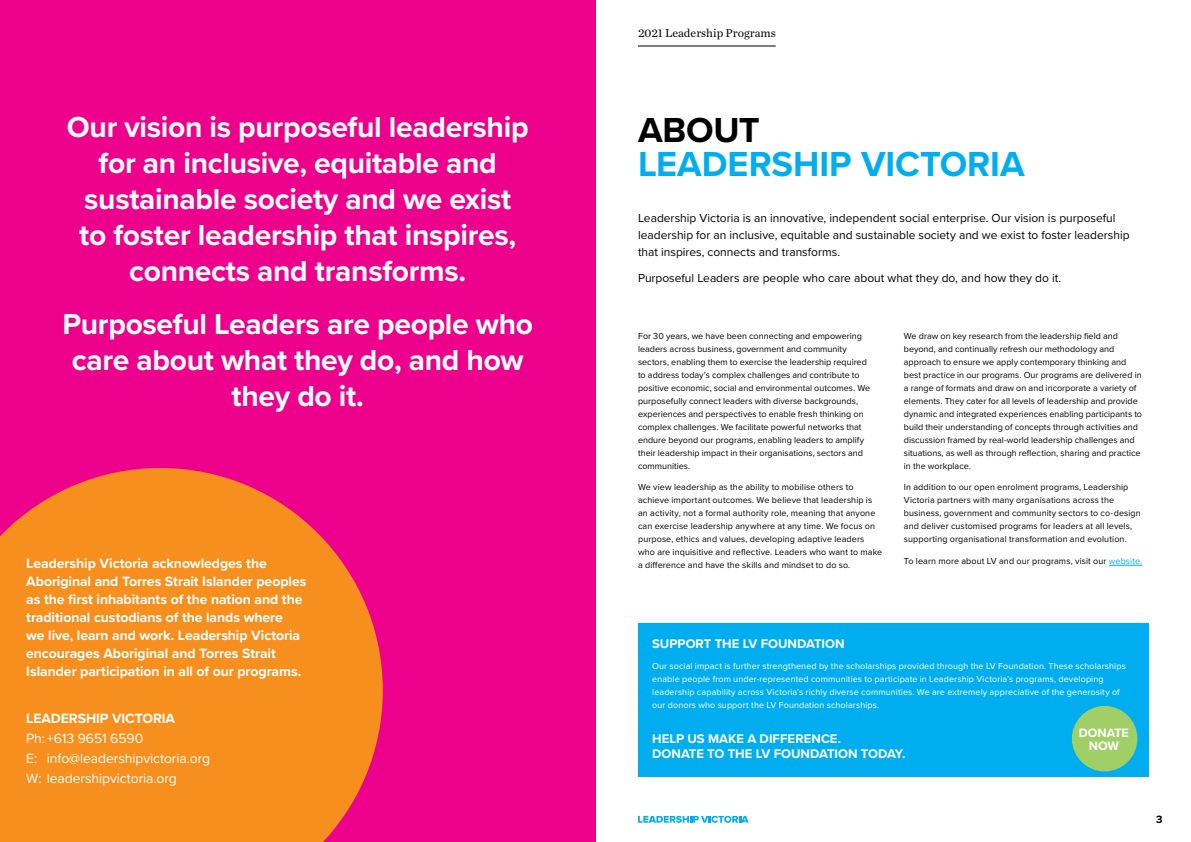
<style>
.page{position:relative;width:1191px;height:842px;background:#fff}
.page>*{position:absolute;margin:0;border:0;box-sizing:border-box;transform-origin:0 0}
.t1{font:700 36px "Proxima Nova";letter-spacing:-.005em;color:#00aeef}
.t2{font:700 36px "Proxima Nova";letter-spacing:-.01em;color:#000}
.t3{font:700 30px/36px "Proxima Nova";letter-spacing:-.01em;color:#fff;text-align:center}
.t4{font:700 14px/18px "Proxima Nova";letter-spacing:-.005em;color:#fff}
.t5{font:13.9px/20.1px "Proxima Nova";letter-spacing:-.005em;color:#fff}
.t6{font:700 13.9px "Proxima Nova";letter-spacing:-.005em;color:#fff}
.t7{font:700 13px/15.6px "Proxima Nova";color:#fff}
.t8{font:700 12.6px/12.6px "Proxima Nova";color:#fff;text-align:center}
.t9{font:12px/17px "Proxima Nova";color:#000}
.t10{font:12px "Chronicle Text G1";color:#000}
.t11{font:700 11px "Proxima Nova";color:#000}
.t12{font:9px/13px "Proxima Nova";letter-spacing:.005em;color:#000}
.t13{font:9px/13px "Proxima Nova";letter-spacing:.01em;color:#fff}
.s1{color:#00aeef}
</style>
<div class="page">
<div style="left:638px;top:624px;width:510px;height:153px;background:#00aeef"></div>
<div style="left:0;top:0;width:595px;height:842px;background:#ec008c"></div>
<svg style="left:0;top:468px;width:383px;height:374px;background:#f57e2a"></svg>
<hr style="left:1108px;top:565px;width:34px;height:1px;background:#00aeef">
<div style="left:1071px;top:706px;width:66px;height:65px;background:#a0cf67;border-radius:50%"></div>
<hr style="left:638px;top:46px;width:137px;height:1px;background:#000">
<svg style="left:638px;top:816px;width:110px;height:7px"></svg>
<h2 class="t3" style="left:67px;top:108px;width:463px">Our vision is purposeful leadership for an inclusive, equitable and sustainable society and we exist<br>to foster leadership that inspires, connects and transforms.</h2>
<h2 class="t3" style="left:62px;top:305px;width:472px">Purposeful Leaders are people who care about what they do, and how they do it.</h2>
<p class="t4" style="left:26px;top:554px;width:282px">Leadership Victoria acknowledges the Aboriginal and Torres Strait Islander peoples as the first inhabitants of the nation and the traditional custodians of the lands where<br>we live, learn and work. Leadership Victoria encourages Aboriginal and Torres Strait Islander participation in all of our programs.</p>
<h3 class="t6" style="left:26px;top:707px;width:150px">LEADERSHIP VICTORIA</h3>
<h3 class="t5" style="left:26px;top:727px;width:185px">Ph:+613 9651 6590<br>E: info@leadershipvictoria.org<br>W: leadershipvictoria.org</h3>
<h3 class="t10" style="left:638px;top:24px;width:139px">2021 Leadership Programs</h3>
<h1 class="t2" style="left:638px;top:103px;width:123px">ABOUT</h1>
<h1 class="t1" style="left:638px;top:137px;width:388px">LEADERSHIP VICTORIA</h1>
<p class="t9" style="left:638px;top:209px;width:493px">Leadership Victoria is an innovative, independent social enterprise. Our vision is purposeful leadership for an inclusive, equitable and sustainable society and we exist to foster leadership that inspires, connects and transforms.</p>
<h3 class="t9" style="left:638px;top:269px;width:425px">Purposeful Leaders are people who care about what they do, and how they do it.</h3>
<p class="t12" style="left:638px;top:329px;width:234px">For 30 years, we have been connecting and empowering leaders across business, government and community sectors, enabling them to exercise the leadership required to address today’s complex challenges and contribute to positive economic, social and environmental outcomes. We purposefully connect leaders with diverse backgrounds, experiences and perspectives to enable fresh thinking on complex challenges. We facilitate powerful networks that endure beyond our programs, enabling leaders to amplify their leadership impact in their organisations, sectors and communities.</p>
<p class="t12" style="left:638px;top:480px;width:246px">We view leadership as the ability to mobilise others to achieve important outcomes. We believe that leadership is an activity, not a formal authority role, meaning that anyone can exercise leadership anywhere at any time. We focus on purpose, ethics and values, developing adaptive leaders who are inquisitive and reflective. Leaders who want to make a difference and have the skills and mindset to do so.</p>
<p class="t12" style="left:904px;top:329px;width:240px">We draw on key research from the leadership field and beyond, and continually refresh our methodology and approach to ensure we apply contemporary thinking and best practice in our programs. Our programs are delivered in a range of formats and draw on and incorporate a variety of elements. They cater for all levels of leadership and provide dynamic and integrated experiences enabling participants to build their understanding of concepts through activities and discussion framed by real-world leadership challenges and situations, as well as through reflection, sharing and practice in the workplace.</p>
<p class="t12" style="left:904px;top:480px;width:238px">In addition to our open enrolment programs, Leadership Victoria partners with many organisations across the business, government and community sectors to co-design and deliver customised programs for leaders at all levels, supporting organisational transformation and evolution.</p>
<p class="t12" style="left:904px;top:554px;width:240px">To learn more about LV and our programs, visit our <span class="s1">website.</span></p>
<h3 class="t7" style="left:652px;top:636px;width:194px">SUPPORT THE LV FOUNDATION</h3>
<p class="t13" style="left:652px;top:659px;width:475px">Our social impact is further strengthened by the scholarships provided through the LV Foundation. These scholarships enable people from under-represented communities to participate in Leadership Victoria’s programs, developing leadership capability across Victoria’s richly diverse communities. We are extremely appreciative of the generosity of our donors who support the LV Foundation scholarships.</p>
<h3 class="t7" style="left:652px;top:730px;width:255px">HELP US MAKE A DIFFERENCE.<br>DONATE TO THE LV FOUNDATION TODAY.</h3>
<h3 class="t8" style="left:1078px;top:726px;width:52px">DONATE<br>NOW</h3>
<p class="t11" style="left:1156px;top:811px;width:8px">3</p>
</div>
